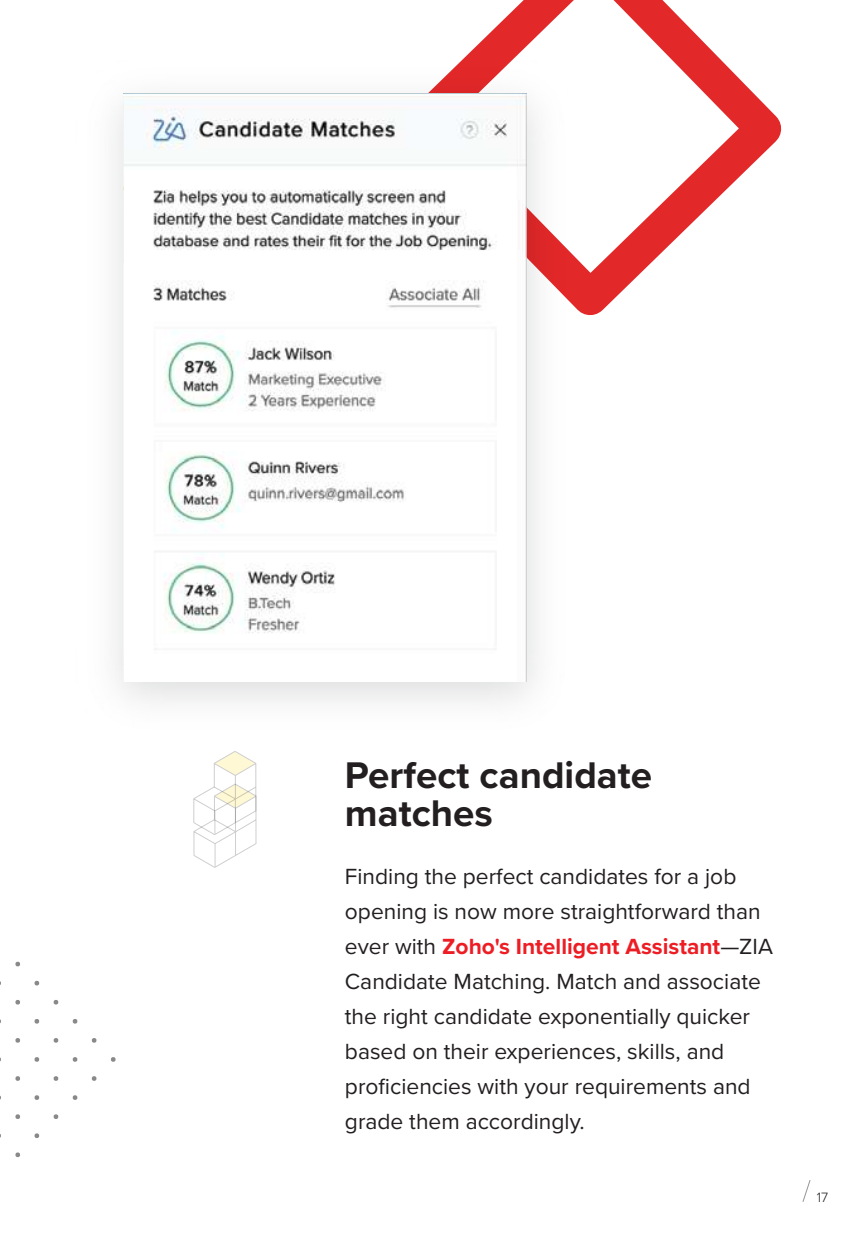
<style>
.page{position:relative;width:864px;height:1260px;background:#fff}
.page>*{position:absolute;margin:0;border:0;box-sizing:border-box;transform-origin:0 0}
.t1{font:700 38.5px/38.5px "Proxima Nova";color:#231f20}
.t2{font:22.75px/35px "Proxima Nova";color:#231f20}
.t3{font:300 14px "Proxima Nova";color:#231f20}
.s1{font-weight:700;color:#ed1d24}
</style>
<div class="page">
<svg style="left:601px;top:0;width:181px;height:312px"></svg>
<img style="left:17px;top:0;width:584px;height:1158px">
<img style="left:123px;top:94px;width:403px;height:588px">
<svg style="left:15px;top:1152px;width:5px;height:5px"></svg>
<svg style="left:34px;top:1133px;width:5px;height:5px"></svg>
<svg style="left:15px;top:1114px;width:5px;height:5px"></svg>
<svg style="left:53px;top:1114px;width:6px;height:5px"></svg>
<svg style="left:34px;top:1095px;width:5px;height:5px"></svg>
<svg style="left:15px;top:1076px;width:5px;height:5px"></svg>
<svg style="left:72px;top:1095px;width:6px;height:5px"></svg>
<svg style="left:53px;top:1076px;width:6px;height:5px"></svg>
<svg style="left:34px;top:1057px;width:5px;height:5px"></svg>
<svg style="left:15px;top:1038px;width:5px;height:5px"></svg>
<svg style="left:91px;top:1076px;width:6px;height:5px"></svg>
<svg style="left:72px;top:1057px;width:6px;height:5px"></svg>
<svg style="left:53px;top:1038px;width:6px;height:5px"></svg>
<svg style="left:34px;top:1019px;width:5px;height:5px"></svg>
<svg style="left:15px;top:1000px;width:5px;height:5px"></svg>
<svg style="left:110px;top:1057px;width:6px;height:5px"></svg>
<svg style="left:91px;top:1038px;width:6px;height:5px"></svg>
<svg style="left:72px;top:1019px;width:6px;height:5px"></svg>
<svg style="left:53px;top:1000px;width:6px;height:5px"></svg>
<svg style="left:34px;top:981px;width:5px;height:5px"></svg>
<svg style="left:15px;top:961px;width:5px;height:6px"></svg>
<svg style="left:193px;top:751px;width:63px;height:117px"></svg>
<svg style="left:802px;top:1180px;width:8px;height:22px"></svg>
<h1 class="t1" style="left:345px;top:755px;width:308px">Perfect candidate matches</h1>
<p class="t2" style="left:345px;top:858px;width:429px">Finding the perfect candidates for a job opening is now more straightforward than ever with <span class="s1">Zoho's Intelligent Assistant</span>—ZIA Candidate Matching. Match and associate the right candidate exponentially quicker based on their experiences, skills, and proficiencies with your requirements and grade them accordingly.</p>
<p class="t3" style="left:816px;top:1187px;width:13px">17</p>
</div>
